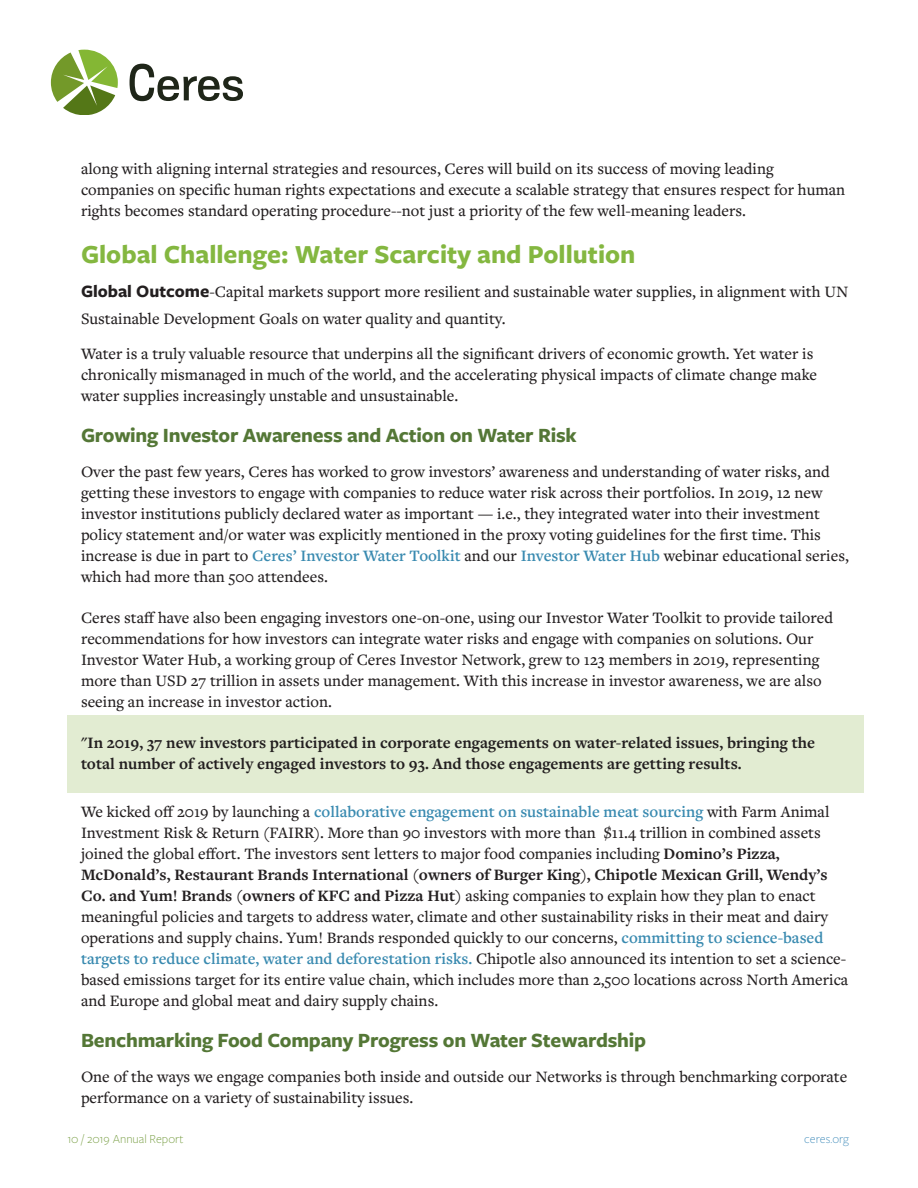
<style>
.page{position:relative;width:918px;height:1188px;background:#fff}
.page>*{position:absolute;margin:0;border:0;box-sizing:border-box;transform-origin:0 0}
.t1{font:700 27px "Freight Sans Pro";color:#84b740}
.t2{font:700 21px "Freight Sans Pro";letter-spacing:-.01em;color:#547736}
.t3{font:500 16.5px/21px "Freight Text Pro";color:#231f20}
.t4{font:700 16.5px/21px "Freight Text Pro";color:#231f20}
.t5{font:300 12.75px "Freight Sans Pro";color:#749b3e}
.t6{font:300 12.75px "Freight Sans Pro";color:#438dbb}
.s1{font-family:"Freight Sans Pro";font-weight:700;font-size:18px}
.s2{font-weight:600;color:#398ab0}
.s3{font-weight:700}
</style>
<div class="page">
<svg style="left:51px;top:50px;width:67px;height:64px"></svg>
<svg style="left:130px;top:64px;width:113px;height:37px"></svg>
<div style="left:67px;top:716px;width:797px;height:77px;background:#e2ecd2"></div>
<p class="t3" style="left:81px;top:157px;width:766px">along with aligning internal strategies and resources, Ceres will build on its success of moving leading companies on specific human rights expectations and execute a scalable strategy that ensures respect for human rights becomes standard operating procedure--not just a priority of the few well-meaning leaders.</p>
<p class="t1" style="left:81px;top:235px;width:556px">Global Challenge: Water Scarcity and Pollution</p>
<p class="t3" style="left:81px;top:278px;width:769px;line-height:27px"><span class="s1">Global Outcome</span>-Capital markets support more resilient and sustainable water supplies, in alignment with UN<br>Sustainable Development Goals on water quality and quantity.</p>
<p class="t3" style="left:81px;top:342px;width:738px">Water is a truly valuable resource that underpins all the significant drivers of economic growth. Yet water is chronically mismanaged in much of the world, and the accelerating physical impacts of climate change make water supplies increasingly unstable and unsustainable.</p>
<p class="t2" style="left:81px;top:421px;width:497px">Growing Investor Awareness and Action on Water Risk</p>
<p class="t3" style="left:81px;top:460px;width:769px">Over the past few years, Ceres has worked to grow investors’ awareness and understanding of water risks, and getting these investors to engage with companies to reduce water risk across their portfolios. In 2019, 12 new investor institutions publicly declared water as important — i.e., they integrated water into their investment policy statement and/or water was explicitly mentioned in the proxy voting guidelines for the first time. This increase is due in part to <span class="s2">Ceres’ Investor Water Toolkit</span> and our <span class="s2">Investor Water Hub</span> webinar educational series, which had more than 500 attendees.</p>
<p class="t3" style="left:81px;top:606px;width:754px">Ceres staff have also been engaging investors one-on-one, using our Investor Water Toolkit to provide tailored recommendations for how investors can integrate water risks and engage with companies on solutions. Our Investor Water Hub, a working group of Ceres Investor Network, grew to 123 members in 2019, representing more than USD 27 trillion in assets under management. With this increase in investor awareness, we are also seeing an increase in investor action.</p>
<p class="t4" style="left:81px;top:732px;width:736px">"In 2019, 37 new investors participated in corporate engagements on water-related issues, bringing the total number of actively engaged investors to 93. And those engagements are getting results.</p>
<p class="t3" style="left:81px;top:801px;width:769px">We kicked off 2019 by launching a <span class="s2">collaborative engagement on sustainable meat sourcing</span> with Farm Animal Investment Risk &amp; Return (FAIRR). More than 90 investors with more than $11.4 trillion in combined assets joined the global effort. The investors sent letters to major food companies including <span class="s3">Domino’s Pizza, McDonald’s, Restaurant Brands International (owners of Burger King), Chipotle Mexican Grill, Wendy’s Co. and Yum! Brands (owners of KFC and Pizza Hut)</span> asking companies to explain how they plan to enact meaningful policies and targets to address water, climate and other sustainability risks in their meat and dairy operations and supply chains. Yum! Brands responded quickly to our concerns, <span class="s2">committing to science-based targets to reduce climate, water and deforestation risks.</span> Chipotle also announced its intention to set a science&shy;based emissions target for its entire value chain, which includes more than 2,500 locations across North America and Europe and global meat and dairy supply chains.</p>
<p class="t2" style="left:81px;top:1026px;width:567px">Benchmarking Food Company Progress on Water Stewardship</p>
<p class="t3" style="left:81px;top:1065px;width:768px">One of the ways we engage companies both inside and outside our Networks is through benchmarking corporate performance on a variety of sustainability issues.</p>
<p class="t5" style="left:67px;top:1131px;width:118px">10 / 2019 Annual Report</p>
<p class="t6" style="left:804px;top:1131px;width:46px">ceres.org</p>
</div>
